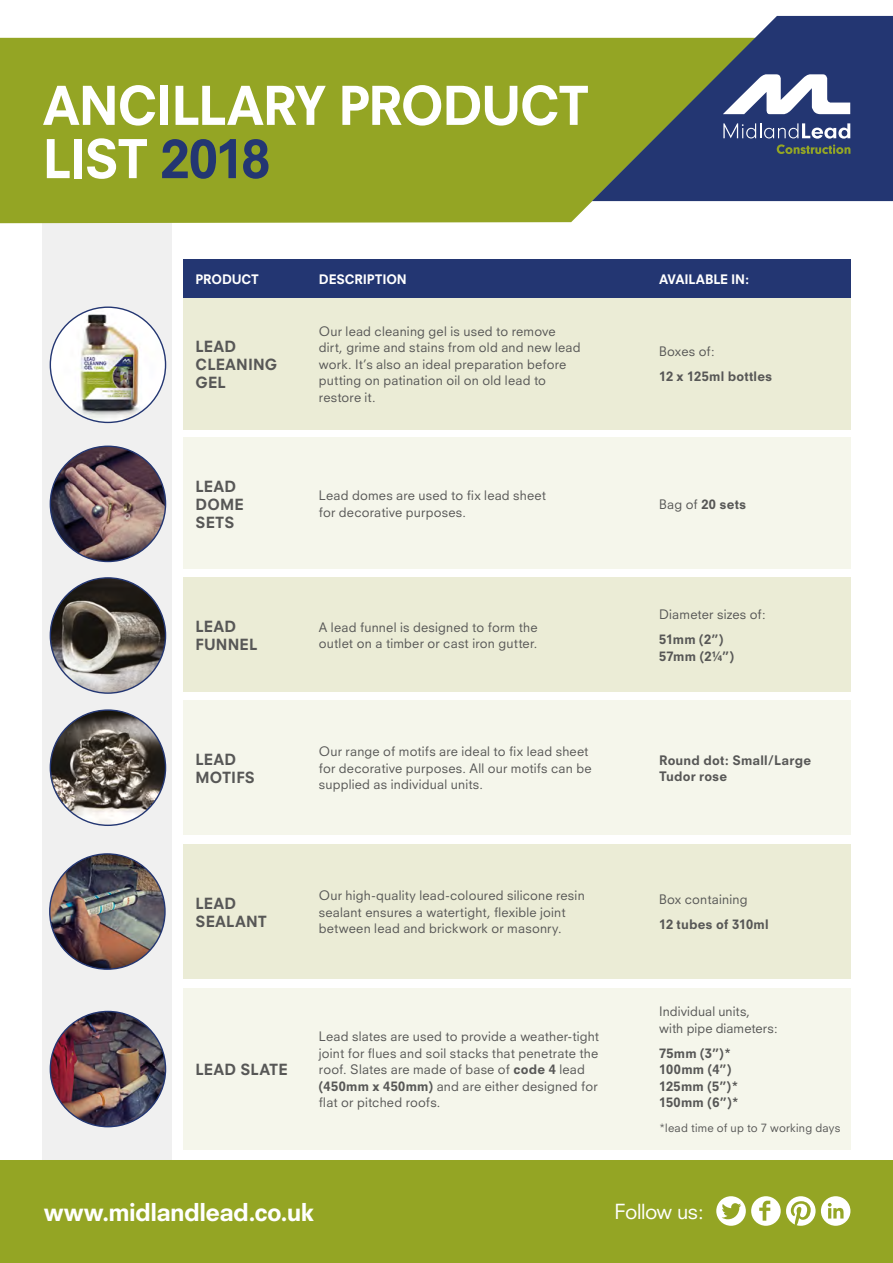
<style>
.page{position:relative;width:893px;height:1263px;background:#fff}
.page>*{position:absolute;margin:0;border:0;box-sizing:border-box;transform-origin:0 0}
.t1{font:800 51.9px/53.2px "Neuzeit S";letter-spacing:-.035em;color:#fff}
.t2{font:800 24px "Neuzeit S";letter-spacing:-.03em;color:#fff}
.t3{font:20.25px "Neuzeit S";letter-spacing:-.025em;color:#fff}
.t4{font:800 15px/18px "Neuzeit S";letter-spacing:.01em;color:#575756}
.t5{font:12.75px/16.5px "Neuzeit S";letter-spacing:.015em;color:#575756}
.t6{font:800 12.75px/16.5px "Neuzeit S";letter-spacing:.015em;color:#575756}
.t7{font:800 12.75px "Neuzeit S";letter-spacing:-.01em;color:#fff}
.t8{font:11.25px "Neuzeit S";letter-spacing:.02em;color:#575756}
.s1{color:#233672}
.s2{font-weight:400}
.s3{font-weight:800}
</style>
<div class="page">
<div style="left:43px;top:131px;width:129px;height:1119px;background:#f0f0f0"></div>
<div style="left:183px;top:260px;width:667px;height:38px;background:#233672"></div>
<img style="left:50px;top:578px;width:116px;height:115px;border-radius:58px">
<div style="left:183px;top:577px;width:667px;height:115px;background:#ebecd6"></div>
<img style="left:50px;top:854px;width:115px;height:115px;border-radius:58px">
<div style="left:183px;top:844px;width:667px;height:135px;background:#ebecd6"></div>
<div style="left:0;top:38px;width:756px;height:185px;background:#94a524"></div>
<div style="left:0;top:1161px;width:893px;height:102px;background:#94a524"></div>
<svg style="left:716px;top:1196px;width:134px;height:30px"></svg>
<svg style="left:592px;top:16px;width:301px;height:185px;background:#556667"></svg>
<svg style="left:723px;top:74px;width:127px;height:40px"></svg>
<svg style="left:723px;top:123px;width:127px;height:31px;background:#4c5c80"></svg>
<img style="left:50px;top:307px;width:116px;height:115px;border-radius:58px">
<div style="left:183px;top:298px;width:667px;height:132px;background:#ebecd6"></div>
<img style="left:50px;top:446px;width:116px;height:115px;border-radius:58px">
<div style="left:183px;top:437px;width:667px;height:132px;background:#f5f6eb"></div>
<div style="left:183px;top:701px;width:667px;height:134px;background:#f5f6eb"></div>
<img style="left:50px;top:710px;width:116px;height:115px;border-radius:58px">
<img style="left:50px;top:1011px;width:116px;height:116px;border-radius:58px">
<div style="left:183px;top:988px;width:667px;height:162px;background:#f5f6eb"></div>
<h1 class="t1" style="left:43px;top:79px;width:548px">ANCILLARY PRODUCT<br>LIST <span class="s1">2018</span></h1>
<p class="t7" style="left:196px;top:271px;width:65px">PRODUCT</p>
<p class="t7" style="left:319px;top:271px;width:89px">DESCRIPTION</p>
<p class="t7" style="left:659px;top:271px;width:91px">AVAILABLE IN:</p>
<p class="t4" style="left:196px;top:337px;width:83px">LEAD<br>CLEANING<br>GEL</p>
<p class="t4" style="left:196px;top:477px;width:49px">LEAD<br>DOME<br>SETS</p>
<p class="t4" style="left:196px;top:617px;width:63px">LEAD<br>FUNNEL</p>
<p class="t4" style="left:196px;top:750px;width:61px">LEAD<br>MOTIFS</p>
<p class="t5" style="left:319px;top:323px;width:263px">Our lead cleaning gel is used to remove dirt, grime and stains from old and new lead work. It’s also an ideal preparation before putting on patination oil on old lead to restore it.</p>
<p class="t5" style="left:659px;top:343px;width:57px">Boxes of:</p>
<p class="t6" style="left:659px;top:368px;width:115px">12 x 125ml bottles</p>
<p class="t5" style="left:319px;top:487px;width:229px">Lead domes are used to fix lead sheet for decorative purposes.</p>
<p class="t6" style="left:659px;top:496px;width:89px"><span class="s2">Bag of</span> 20 sets</p>
<p class="t5" style="left:319px;top:618px;width:220px">A lead funnel is designed to form the outlet on a timber or cast iron gutter.</p>
<p class="t5" style="left:659px;top:606px;width:108px">Diameter sizes of:</p>
<p class="t6" style="left:659px;top:631px;width:76px">51mm (2”)<br>57mm (2¼”)</p>
<p class="t5" style="left:319px;top:743px;width:274px">Our range of motifs are ideal to fix lead sheet for decorative purposes. All our motifs can be supplied as individual units.</p>
<p class="t6" style="left:659px;top:751px;width:154px">Round dot: Small/Large<br>Tudor rose</p>
<p class="t4" style="left:196px;top:894px;width:73px">LEAD<br>SEALANT</p>
<p class="t4" style="left:196px;top:1060px;width:94px">LEAD SLATE</p>
<p class="t5" style="left:319px;top:887px;width:267px">Our high-quality lead-coloured silicone resin sealant ensures a watertight, flexible joint between lead and brickwork or masonry.</p>
<p class="t5" style="left:659px;top:891px;width:90px">Box containing</p>
<p class="t6" style="left:659px;top:916px;width:111px">12 tubes of 310ml</p>
<p class="t5" style="left:319px;top:1028px;width:282px">Lead slates are used to provide a weather-tight joint for flues and soil stacks that penetrate the roof. Slates are made of base of <span class="s3">code 4</span> lead <span class="s3">(450mm x 450mm)</span> and are either designed for flat or pitched roofs.</p>
<p class="t5" style="left:659px;top:1003px;width:120px">Individual units,<br>with pipe diameters:</p>
<p class="t6" style="left:659px;top:1045px;width:81px">75mm (3”)*<br>100mm (4”)<br>125mm (5”)*<br>150mm (6”)*</p>
<p class="t8" style="left:659px;top:1121px;width:183px">*lead time of up to 7 working days</p>
<h2 class="t2" style="left:44px;top:1197px;width:272px">www.midlandlead.co.uk</h2>
<h3 class="t3" style="left:614px;top:1199px;width:91px">Follow us:</h3>
</div>
